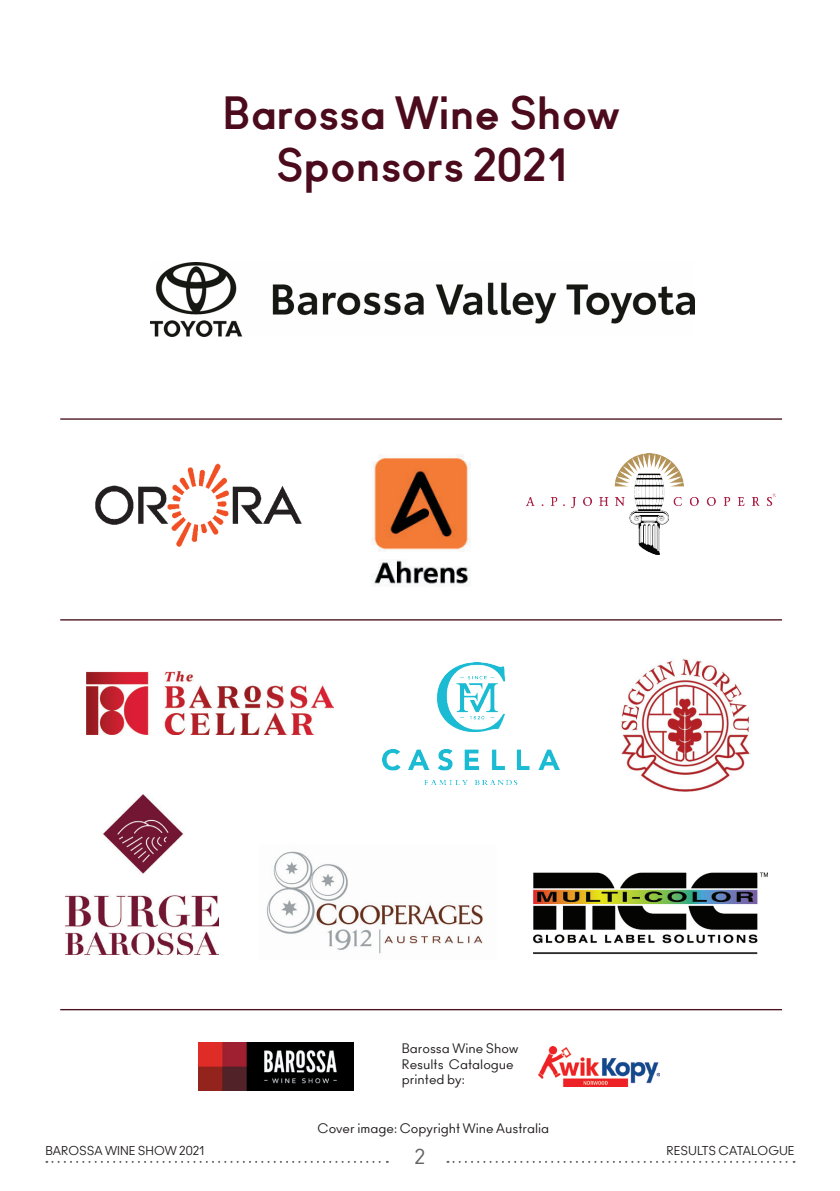
<style>
.page{position:relative;width:840px;height:1191px;background:#fff}
.page>*{position:absolute;margin:0;border:0;box-sizing:border-box;transform-origin:0 0}
.t1{font:700 43.6px/52.2px "Ano";color:#4b0b1d;text-align:center}
.t2{font:20px "Ano";color:#636366}
.t3{font:12.8px/15.4px "Ano";color:#231f20}
.t4{font:12px "Ano";color:#231f20}
</style>
<div class="page">
<svg style="left:46px;top:1160px;width:341px;height:2px"></svg>
<svg style="left:447px;top:1160px;width:347px;height:2px"></svg>
<img style="left:198px;top:1042px;width:155px;height:48px">
<img style="left:371px;top:454px;width:100px;height:133px">
<img style="left:526px;top:454px;width:248px;height:100px">
<img style="left:382px;top:662px;width:177px;height:122px">
<img style="left:266px;top:851px;width:217px;height:103px">
<img style="left:95px;top:463px;width:207px;height:84px">
<hr style="left:60px;top:418px;width:721px;height:2px;background:#4a131f">
<hr style="left:60px;top:1009px;width:721px;height:1px;background:#4a131f">
<img style="left:150px;top:263px;width:544px;height:73px">
<img style="left:87px;top:672px;width:247px;height:62px">
<img style="left:621px;top:659px;width:128px;height:132px">
<img style="left:65px;top:794px;width:153px;height:160px">
<img style="left:533px;top:872px;width:235px;height:82px">
<img style="left:538px;top:1046px;width:121px;height:40px">
<hr style="left:60px;top:619px;width:721px;height:1px;background:#4a131f">
<h1 class="t1" style="left:223px;top:87px;width:397px">Barossa Wine Show<br>Sponsors 2021</h1>
<p class="t3" style="left:401px;top:1041px;width:118px">Barossa Wine Show<br>Results Catalogue printed by:</p>
<p class="t3" style="left:317px;top:1120px;width:233px">Cover image: Copyright Wine Australia</p>
<p class="t4" style="left:45px;top:1143px;width:160px">BAROSSA WINE SHOW 2021</p>
<p class="t4" style="left:666px;top:1143px;width:129px">RESULTS CATALOGUE</p>
<h2 class="t2" style="left:414px;top:1144px;width:12px">2</h2>
</div>
